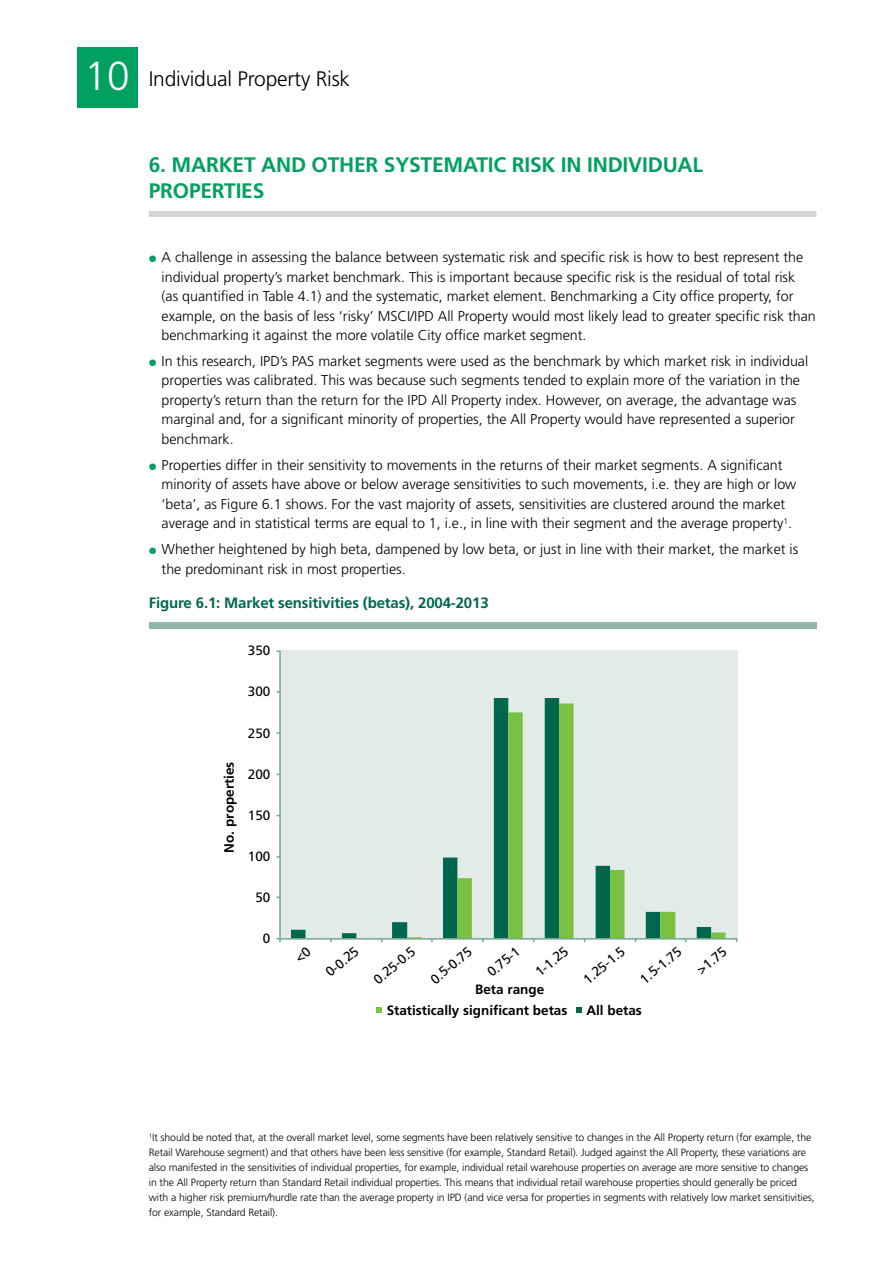
<style>
.page{position:relative;width:893px;height:1263px;background:#fff}
.page>*{position:absolute;margin:0;border:0;box-sizing:border-box;transform-origin:0 0}
.t1{font:700 21px "Frutiger";letter-spacing:-.01em;color:#00a160}
.t2{font:300 21px "Frutiger";letter-spacing:-.01em;color:#000}
.t3{font:700 15px "Frutiger";letter-spacing:-.01em;color:#00674e}
.t4{font:300 14.25px/19.5px "Frutiger";color:#000}
.t5{font:13.5px "Frutiger";color:#000}
.t6{font:700 13.5px "Frutiger";color:#000}
.t7{font:300 10.5px/15px "Frutiger";letter-spacing:-.01em;color:#000}
.s1{font-size:40.5px;color:#fff}
</style>
<div class="page">
<div style="left:77px;top:47px;width:60px;height:61px;background:#00a160"></div>
<div style="left:149px;top:211px;width:667px;height:6px;background:#d1d3d4"></div>
<div style="left:149px;top:622px;width:667px;height:6px;background:#91b5a8"></div>
<div style="left:280px;top:650px;width:457px;height:289px;background:#e2ebe7"></div>
<svg style="left:291px;top:698px;width:269px;height:240px"></svg>
<svg style="left:407px;top:703px;width:319px;height:235px"></svg>
<hr style="left:279px;top:651px;width:2px;height:288px;background:#7aa696">
<hr style="left:280px;top:938px;width:457px;height:1px;background:#7aa696">
<svg style="left:577px;top:1007px;width:5px;height:6px"></svg>
<svg style="left:376px;top:1007px;width:6px;height:6px"></svg>
<h1 class="t2" style="left:84px;top:66px;width:267px"><span class="s1">10</span> Individual Property Risk</h1>
<h1 class="t1" style="left:149px;top:152px;width:39px">6. Mar</h1>
<h1 class="t1" style="left:219px;top:152px;width:437px">ket and oth er systematic ri sk in individua</h1>
<h1 class="t1" style="left:693px;top:152px;width:12px">l</h1>
<h1 class="t1" style="left:149px;top:178px;width:117px">properties</h1>
<p class="t4" style="left:162px;top:248px;width:656px">A challenge in assessing the balance between systematic risk and specific risk is how to best represent the individual property’s market benchmark. This is important because specific risk is the residual of total risk<br>(as quantified in Table 4.1) and the systematic, market element. Benchmarking a City office property, for example, on the basis of less ‘risky’ MSCI/IPD All Property would most likely lead to greater specific risk than benchmarking it against the more volatile City office market segment.</p>
<p class="t4" style="left:162px;top:351px;width:648px">In this research, IPD’s PAS market segments were used as the benchmark by which market risk in individual properties was calibrated. This was because such segments tended to explain more of the variation in the property’s return than the return for the IPD All Property index. However, on average, the advantage was marginal and, for a significant minority of properties, the All Property would have represented a superior benchmark.</p>
<p class="t4" style="left:162px;top:455px;width:636px">Properties differ in their sensitivity to movements in the returns of their market segments. A significant minority of assets have above or below average sensitivities to such movements, i.e. they are high or low ‘beta’, as Figure 6.1 shows. For the vast majority of assets, sensitivities are clustered around the market average and in statistical terms are equal to 1, i.e., in line with their segment and the average property<sup>1</sup>.</p>
<p class="t4" style="left:162px;top:540px;width:638px">Whether heightened by high beta, dampened by low beta, or just in line with their market, the market is the predominant risk in most properties.</p>
<p class="t3" style="left:149px;top:594px;width:341px">Figure 6.1: M arket sensitivities (betas), 2004-2013</p>
<p class="t5" style="left:248px;top:643px;width:24px">350</p>
<p class="t5" style="left:248px;top:684px;width:24px">300</p>
<p class="t6" style="left:221px;top:852px;width:92px;rotate:-90deg">No. properties</p>
<p class="t5" style="left:248px;top:725px;width:24px">250</p>
<p class="t5" style="left:248px;top:766px;width:24px">200</p>
<p class="t5" style="left:248px;top:807px;width:24px">150</p>
<p class="t5" style="left:248px;top:848px;width:24px">100</p>
<p class="t5" style="left:255px;top:889px;width:17px">50</p>
<p class="t5" style="left:263px;top:931px;width:9px">0</p>
<p class="t5" style="left:322px;top:968px;width:40px;rotate:-40deg">0-0.25</p>
<p class="t5" style="left:370px;top:975px;width:51px;rotate:-40deg">0.25-0.5</p>
<p class="t5" style="left:427px;top:975px;width:51px;rotate:-40deg">0.5-0.75</p>
<p class="t5" style="left:484px;top:968px;width:40px;rotate:-40deg">0.75-1</p>
<p class="t5" style="left:532px;top:968px;width:40px;rotate:-40deg">1-1.25</p>
<p class="t5" style="left:580px;top:975px;width:51px;rotate:-40deg">1.25-1.5</p>
<p class="t5" style="left:637px;top:975px;width:51px;rotate:-40deg">1.5-1.75</p>
<p class="t5" style="left:693px;top:965px;width:36px;rotate:-40deg">&gt;1.75</p>
<p class="t6" style="left:387px;top:1002px;width:182px">Statistically significant betas</p>
<p class="t6" style="left:586px;top:1002px;width:57px">All betas</p>
<p class="t6" style="left:475px;top:981px;width:71px">Beta range</p>
<p class="t7" style="left:149px;top:1130px;width:667px"><sup>1</sup>It should be noted that, at the overall market level, some segments have been relatively sensitive to changes in the All Property return (for example, the Retail Warehouse segment) and that others have been less sensitive (for example, Standard Retail). Judged against the All Property, these variations are also manifested in the sensitivities of individual properties, for example, individual retail warehouse properties on average are more sensitive to changes in the All Property return than Standard Retail individual properties. This means that individual retail warehouse properties should generally be priced with a higher risk premium/hurdle rate than the average property in IPD (and vice versa for properties in segments with relatively low market sensitivities, for example, Standard Retail).</p>
</div>
